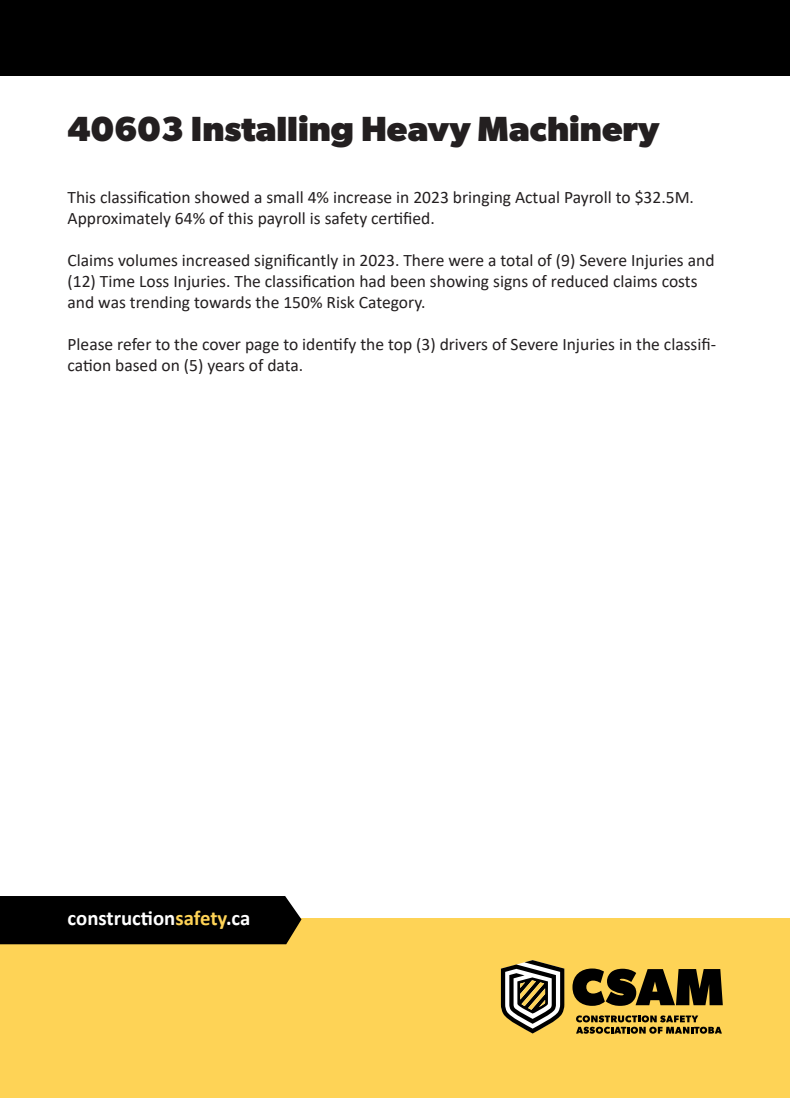
<style>
.page{position:relative;width:790px;height:1098px;background:#fff}
.page>*{position:absolute;margin:0;border:0;box-sizing:border-box;transform-origin:0 0}
.t1{font:700 35px "Gibson";color:#231f20}
.t2{font:700 20.88px "Calibri";color:#fff}
.t3{font:17.5px/21px "Calibri";color:#231f20}
.s1{color:#fed356}
</style>
<div class="page">
<div style="left:0;top:918px;width:789px;height:179px;background:#fed356"></div>
<div style="left:0;top:896px;width:301px;height:48px;background:#000"></div>
<svg style="left:572px;top:968px;width:150px;height:37px"></svg>
<svg style="left:576px;top:1015px;width:145px;height:18px"></svg>
<svg style="left:500px;top:960px;width:64px;height:73px"></svg>
<div style="left:0;top:0;width:789px;height:75px;background:#000"></div>
<h1 class="t1" style="left:68px;top:108px;width:593px">40603 Installing Heavy Machinery</h1>
<p class="t3" style="left:68px;top:186px;width:627px">This classification showed a small 4% increase in 2023 bringing Actual Payroll to $32.5M.<br>Approximately 64% of this payroll is safety certified.</p>
<p class="t3" style="left:68px;top:249px;width:648px">Claims volumes increased significantly in 2023. There were a total of (9) Severe Injuries and (12) Time Loss Injuries. The classification had been showing signs of reduced claims costs and was trending towards the 150% Risk Category.</p>
<p class="t3" style="left:68px;top:333px;width:649px">Please refer to the cover page to identify the top (3) drivers of Severe Injuries in the classifi&shy;cation based on (5) years of data.</p>
<p class="t2" style="left:68px;top:902px;width:184px">construction<span class="s1">safety</span>.ca</p>
</div>
